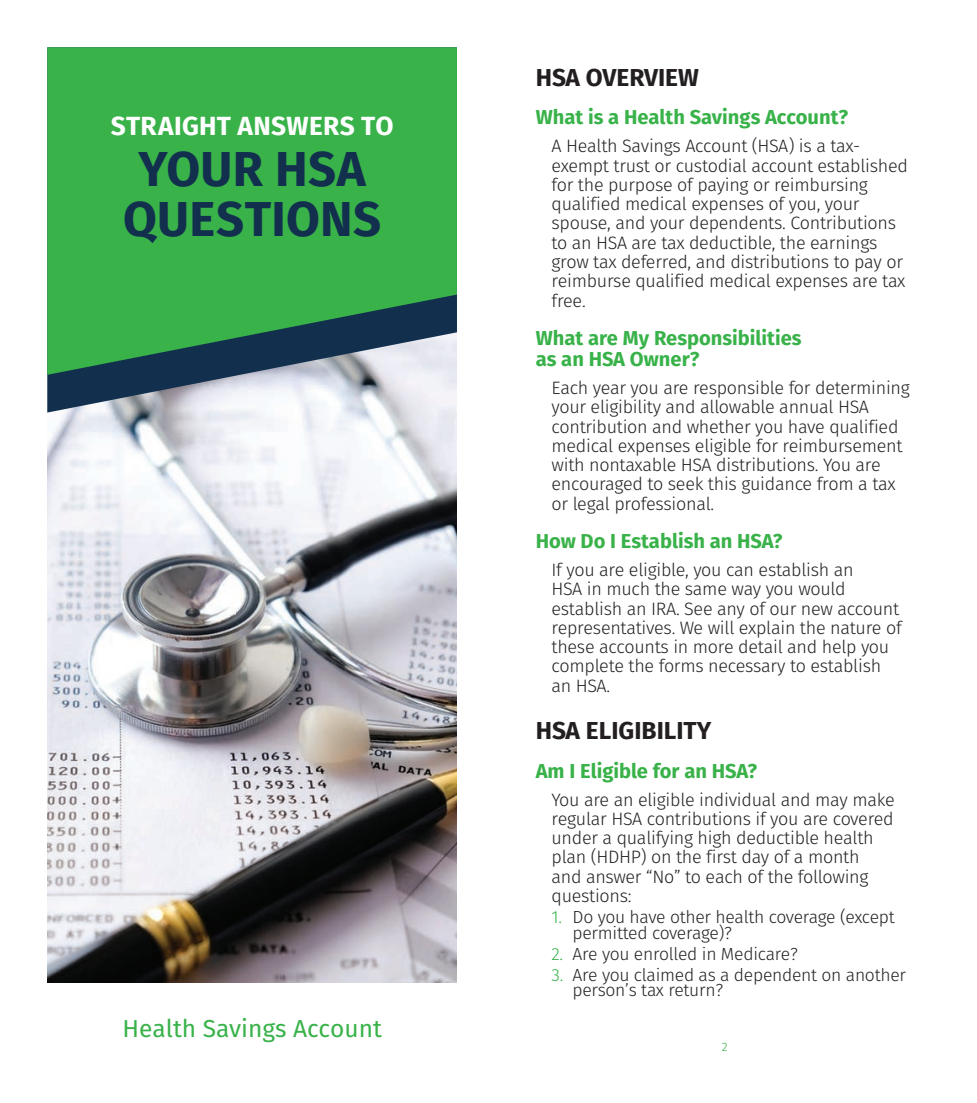
<style>
.page{position:relative;width:977px;height:1103px;background:#fff}
.page>*{position:absolute;margin:0;border:0;box-sizing:border-box;transform-origin:0 0}
.t1{font:700 49px "Fira Sans";letter-spacing:.005em;color:#122f4e}
.t2{font:700 26.25px "Fira Sans";letter-spacing:.01em;color:#fff}
.Heading{font:700 24.5px "Fira Sans";color:#231f20}
.t3{font:24.5px "Fira Sans";color:#38b249}
.Subhead{font:700 20.12px/21px "Fira Sans";color:#38b249}
.Bodycopy{font:300 17.85px/19.2px "Fira Sans";letter-spacing:-.015em;color:#231f20}
.Bullet_Indent{font:300 17.5px/15.8px "Fira Sans";letter-spacing:-.015em;color:#231f20}
.Bodycopy-2{font:300 12.25px "Fira Sans";color:#38b249}
.s1{color:#38b249}
</style>
<div class="page">
<img style="left:47px;top:412px;width:410px;height:570px">
<svg style="left:47px;top:375px;width:410px;height:37px"></svg>
<svg style="left:47px;top:47px;width:410px;height:328px;background:#3aa74e"></svg>
<p class="t2" style="left:111px;top:104px;width:284px">STRAIGHT ANSWERS TO</p>
<p class="t1" style="left:139px;top:127px;width:228px">YOUR HSA</p>
<p class="t1" style="left:123px;top:178px;width:259px">QUESTIONS</p>
<p class="t3" style="left:122px;top:1009px;width:261px">Health Savings Account</p>
<p class="Heading" style="left:536px;top:57px;width:165px">HSA OVERVIEW</p>
<p class="Subhead" style="left:536px;top:105px;width:314px">What is a Health Savings Account?</p>
<p class="Bodycopy" style="left:551px;top:136px;width:358px">A Health Savings Account (HSA) is a tax&shy;exempt trust or custodial account established for the purpose of paying or reimbursing qualified medical expenses of you, your spouse, and your dependents. Contributions to an HSA are tax deductible, the earnings grow tax deferred, and distributions to pay or reimburse qualified medical expenses are tax free.</p>
<p class="Subhead" style="left:536px;top:326px;width:267px">What are My Responsibilities as an HSA Owner?</p>
<p class="Bodycopy" style="left:551px;top:378px;width:360px">Each year you are responsible for determining your eligibility and allowable annual HSA contribution and whether you have qualified medical expenses eligible for reimbursement with nontaxable HSA distributions. You are encouraged to seek this guidance from a tax or legal professional.</p>
<p class="Subhead" style="left:536px;top:529px;width:248px">How Do I Establish an HSA?</p>
<p class="Bodycopy" style="left:551px;top:560px;width:352px">If you are eligible, you can establish an<br>HSA in much the same way you would establish an IRA. See any of our new account representatives. We will explain the nature of these accounts in more detail and help you complete the forms necessary to establish an HSA.</p>
<p class="Heading" style="left:536px;top:709px;width:177px">HSA ELIGIBILITY</p>
<p class="Subhead" style="left:536px;top:758px;width:223px">Am I Eligible for an HSA?</p>
<p class="Bodycopy" style="left:551px;top:789px;width:344px">You are an eligible individual and may make regular HSA contributions if you are covered under a qualifying high deductible health plan (HDHP) on the first day of a month<br>and answer “No” to each of the following questions:</p>
<p class="Bullet_Indent" style="left:572px;top:908px;width:323px;text-indent:-21px"><span class="s1">1.</span> Do you have other health coverage (except permitted coverage)?</p>
<p class="Bullet_Indent" style="left:551px;top:945px;width:248px"><span class="s1">2.</span> Are you enrolled in Medicare?</p>
<p class="Bullet_Indent" style="left:572px;top:966px;width:335px;text-indent:-21px"><span class="s1">3.</span> Are you claimed as a dependent on another person’s tax return?</p>
<p class="Bodycopy-2" style="left:722px;top:1038px;width:7px">2</p>
</div>
